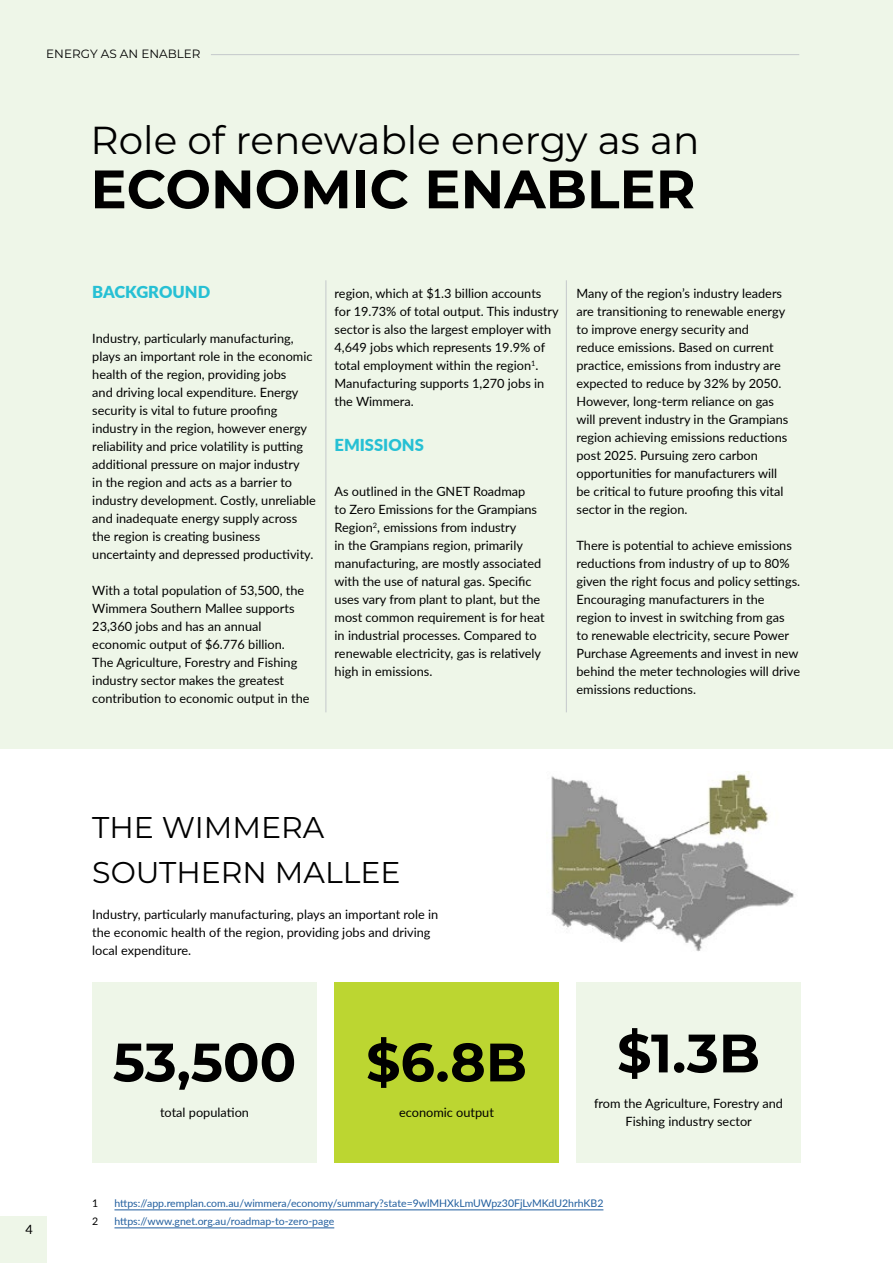
<style>
.page{position:relative;width:893px;height:1263px;background:#fff}
.page>*{position:absolute;margin:0;border:0;box-sizing:border-box;transform-origin:0 0}
.t1{font:700 54px "Montserrat";color:#000}
.t2{font:39px "Montserrat";color:#000}
.t3{font:30px/45px "Montserrat";color:#000}
.t4{font:900 16.5px "Lato";color:#26c0d4}
.t5{font:12.75px/18px "Lato";color:#000}
.t6{font:12px "Montserrat";color:#000}
.t7{font:10.5px "Lato";color:#215e9e}
.t8{font:10.5px "Lato";color:#000}
</style>
<div class="page">
<div style="left:0;top:0;width:893px;height:748px;background:#eef6e8"></div>
<hr style="left:325px;top:280px;width:1px;height:432px;background:#c4c8cb">
<hr style="left:566px;top:280px;width:1px;height:432px;background:#c4c8cb">
<hr style="left:211px;top:54px;width:588px;height:1px;background:#c4c8cb">
<div style="left:0;top:1216px;width:47px;height:47px;background:#eef6e8"></div>
<div style="left:93px;top:982px;width:224px;height:180px;background:#eef6e8"></div>
<div style="left:335px;top:982px;width:224px;height:180px;background:#bcd631"></div>
<div style="left:577px;top:982px;width:223px;height:180px;background:#eef6e8"></div>
<hr style="left:114px;top:1209px;width:489px;height:1px;background:#215e9e">
<hr style="left:114px;top:1227px;width:220px;height:1px;background:#215e9e">
<img style="left:551px;top:772px;width:243px;height:180px">
<p class="t6" style="left:46px;top:45px;width:156px">ENERGY AS AN ENABLER</p>
<h2 class="t2" style="left:91px;top:114px;width:611px">Role of renewable energy as an</h2>
<h1 class="t1" style="left:91px;top:150px;width:606px">ECONOMIC ENABLER</h1>
<p class="t4" style="left:92px;top:280px;width:120px">BACKGROUND</p>
<p class="t5" style="left:92px;top:329px;width:225px">Industry, particularly manufacturing, plays an important role in the economic health of the region, providing jobs<br>and driving local expenditure. Energy security is vital to future proofing industry in the region, however energy reliability and price volatility is putting additional pressure on major industry<br>in the region and acts as a barrier to industry development. Costly, unreliable and inadequate energy supply across the region is creating business uncertainty and depressed productivity.</p>
<p class="t5" style="left:92px;top:581px;width:219px">With a total population of 53,500, the Wimmera Southern Mallee supports 23,360 jobs and has an annual economic output of $6.776 billion.<br>The Agriculture, Forestry and Fishing industry sector makes the greatest contribution to economic output in the</p>
<p class="t5" style="left:335px;top:284px;width:226px">region, which at $1.3 billion accounts for 19.73% of total output. This industry sector is also the largest employer with 4,649 jobs which represents 19.9% of total employment within the region<sup>1</sup>.<br>Manufacturing supports 1,270 jobs in the Wimmera.</p>
<p class="t4" style="left:335px;top:433px;width:91px">EMISSIONS</p>
<p class="t5" style="left:335px;top:482px;width:212px">As outlined in the GNET Roadmap<br>to Zero Emissions for the Grampians Region<sup>2</sup>, emissions from industry<br>in the Grampians region, primarily manufacturing, are mostly associated with the use of natural gas. Specific uses vary from plant to plant, but the most common requirement is for heat in industrial processes. Compared to renewable electricity, gas is relatively high in emissions.</p>
<p class="t5" style="left:576px;top:284px;width:213px">Many of the region’s industry leaders are transitioning to renewable energy to improve energy security and reduce emissions. Based on current practice, emissions from industry are expected to reduce by 32% by 2050.<br>However, long-term reliance on gas will prevent industry in the Grampians region achieving emissions reductions post 2025. Pursuing zero carbon opportunities for manufacturers will be critical to future proofing this vital sector in the region.</p>
<p class="t5" style="left:576px;top:536px;width:225px">There is potential to achieve emissions reductions from industry of up to 80% given the right focus and policy settings.<br>Encouraging manufacturers in the region to invest in switching from gas<br>to renewable electricity, secure Power Purchase Agreements and invest in new behind the meter technologies will drive emissions reductions.</p>
<p class="t5" style="left:26px;top:1220px;width:9px">4</p>
<h3 class="t3" style="left:92px;top:804px;width:310px">THE WIMMERA<br>SOUTHERN MALLEE</h3>
<p class="t5" style="left:92px;top:905px;width:348px">Industry, particularly manufacturing, plays an important role in the economic health of the region, providing jobs and driving local expenditure.</p>
<h1 class="t1" style="left:113px;top:1023px;width:185px">53,500</h1>
<p class="t5" style="left:160px;top:1103px;width:90px">total population</p>
<h1 class="t1" style="left:366px;top:1023px;width:163px">$6.8B</h1>
<p class="t5" style="left:399px;top:1103px;width:96px">economic output</p>
<h1 class="t1" style="left:617px;top:1014px;width:145px">$1.3B</h1>
<p class="t5" style="left:594px;top:1094px;width:191px;text-align:center">from the Agriculture, Forestry and<br>Fishing industry sector</p>
<p class="t8" style="left:92px;top:1196px;width:8px">1</p>
<p class="t7" style="left:114px;top:1196px;width:490px">https://app.remplan.com.au/wimmera/economy/summary?state=9wlMHXkLmUWpz30FjLvMKdU2hrhKB2</p>
<p class="t8" style="left:92px;top:1214px;width:8px">2</p>
<p class="t7" style="left:114px;top:1214px;width:221px">https://www.gnet.org.au/roadmap-to-zero-page</p>
</div>
